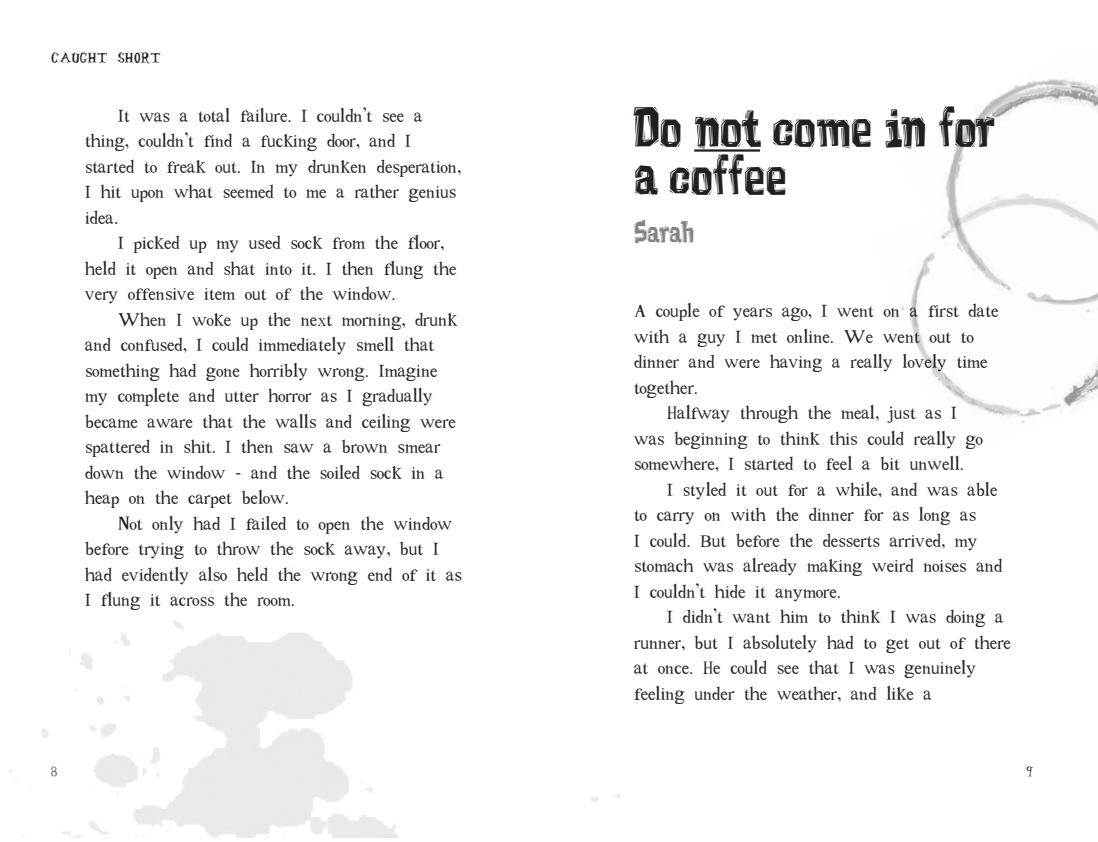
<style>
.page{position:relative;width:1098px;height:842px;background:#fff}
.page>*{position:absolute;margin:0;border:0;box-sizing:border-box;transform-origin:0 0}
.A_head{font:45px/48px "Vademecum";color:#231f20}
.B_head{font:24px "Vademecum";color:#808285}
.MT{font:19.5px/25.5px "Tom's New Roman";color:#231f20}
.MTFO{font:19.5px/25.5px "Tom's New Roman";color:#231f20}
.t1{font:13.5px "Toms Headache";color:#231f20}
</style>
<div class="page">
<img style="left:923px;top:357px;width:174px;height:66px">
<img style="left:901px;top:79px;width:196px;height:278px">
<hr style="left:694px;top:149px;width:65px;height:3px;background:#231f20">
<p class="t1" style="left:51px;top:51px;width:111px">CAUGHT SHORT</p>
<p class="MT" style="left:85px;top:101px;width:377px;text-indent:33px">It was a total failure. I couldn’t see a thing, couldn’t find a fucking door, and I started to freak out. In my drunken desperation, I hit upon what seemed to me a rather genius idea.</p>
<p class="MT" style="left:85px;top:229px;width:373px;text-indent:33px">I picked up my used sock from the floor, held it open and shat into it. I then flung the very offensive item out of the window.</p>
<p class="MT" style="left:85px;top:305px;width:373px;text-indent:33px">When I woke up the next morning, drunk and confused, I could immediately smell that something had gone horribly wrong. Imagine my complete and utter horror as I gradually became aware that the walls and ceiling were spattered in shit. I then saw a brown smear down the window - and the soiled sock in a heap on the carpet below.</p>
<p class="MT" style="left:85px;top:509px;width:378px;text-indent:33px">Not only had I failed to open the window before trying to throw the sock away, but I had evidently also held the wrong end of it as I flung it across the room.</p>
<p class="A_head" style="left:634px;top:103px;width:362px">Do not come in for a coffee</p>
<p class="B_head" style="left:634px;top:216px;width:61px">Sarah</p>
<p class="MTFO" style="left:634px;top:296px;width:366px">A couple of years ago, I went on a first date with a guy I met online. We went out to dinner and were having a really lovely time together.</p>
<p class="MT" style="left:634px;top:398px;width:350px;text-indent:33px">Halfway through the meal, just as I was beginning to think this could really go somewhere, I started to feel a bit unwell.</p>
<p class="MT" style="left:634px;top:475px;width:369px;text-indent:33px">I styled it out for a while, and was able to carry on with the dinner for as long as<br>I could. But before the desserts arrived, my stomach was already making weird noises and I couldn’t hide it anymore.</p>
<p class="MT" style="left:634px;top:602px;width:378px;text-indent:33px">I didn’t want him to think I was doing a runner, but I absolutely had to get out of there at once. He could see that I was genuinely feeling under the weather, and like a</p>
<p class="t1" style="left:51px;top:765px;width:8px">8</p>
<p class="t1" style="left:1026px;top:765px;width:9px">9</p>
</div>
